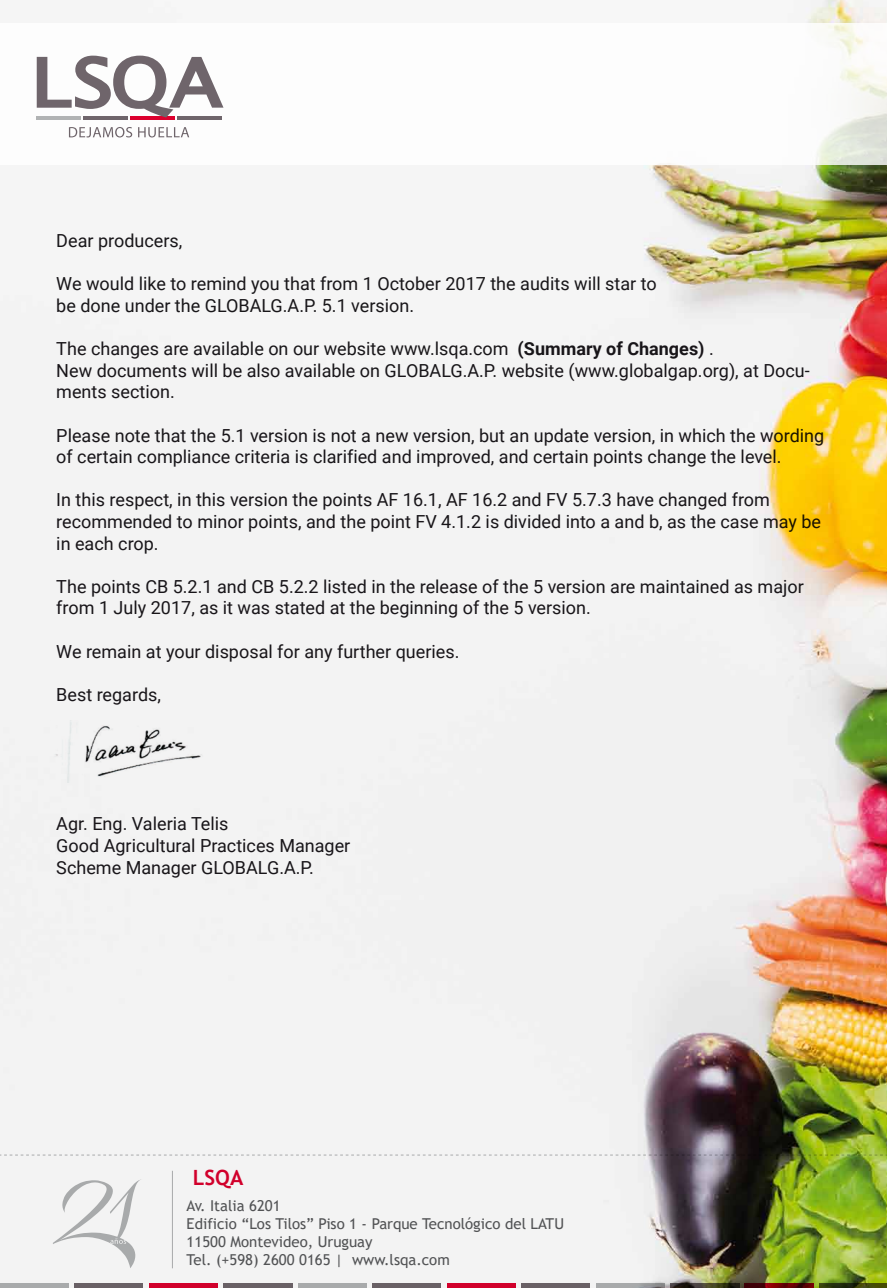
<style>
.page{position:relative;width:887px;height:1288px;background:#fff}
.page>*{position:absolute;margin:0;border:0;box-sizing:border-box;transform-origin:0 0}
.t1{font:700 21px "Trebuchet MS";color:#dc002e}
.t2{font:18px/21.6px "Roboto";color:#1a171b}
.t3{font:15px/18px "Trebuchet MS";color:#57585a}
.s1{font-weight:700}
</style>
<div class="page">
<img style="left:0;top:0;width:886px;height:1288px">
<div style="left:0;top:24px;width:886px;height:141px;background:#fff"></div>
<svg style="left:69px;top:127px;width:63px;height:10px"></svg>
<svg style="left:138px;top:127px;width:51px;height:10px"></svg>
<hr style="left:36px;top:116px;width:45px;height:3px;background:#b1b3b4">
<hr style="left:177px;top:116px;width:44px;height:3px;background:#6f656b">
<hr style="left:83px;top:116px;width:44px;height:3px;background:#6f656b">
<hr style="left:130px;top:116px;width:44px;height:3px;background:#dc002e">
<svg style="left:37px;top:56px;width:186px;height:61px"></svg>
<p class="t2" style="left:56px;top:229px;width:127px">Dear producers,</p>
<p class="t2" style="left:56px;top:272px;width:601px">We would like to remind you that from 1 October 2017 the audits will star to be done under the GLOBALG.A.P. 5.1 version.</p>
<p class="t2" style="left:56px;top:337px;width:754px">The changes are available on our website www.lsqa.com <span class="s1">(Summary of Changes)</span> .<br>New documents will be also available on GLOBALG.A.P. website (www.globalgap.org), at Docu&shy;ments section.</p>
<p class="t2" style="left:56px;top:424px;width:769px">Please note that the 5.1 version is not a new version, but an update version, in which the wording of certain compliance criteria is clarified and improved, and certain points change the level.</p>
<p class="t2" style="left:56px;top:488px;width:766px">In this respect, in this version the points AF 16.1, AF 16.2 and FV 5.7.3 have changed from recommended to minor points, and the point FV 4.1.2 is divided into a and b, as the case may be in each crop.</p>
<p class="t2" style="left:56px;top:575px;width:748px">The points CB 5.2.1 and CB 5.2.2 listed in the release of the 5 version are maintained as major from 1 July 2017, as it was stated at the beginning of the 5 version.</p>
<p class="t2" style="left:56px;top:640px;width:404px">We remain at your disposal for any further queries.</p>
<p class="t2" style="left:56px;top:683px;width:106px">Best regards,</p>
<p class="t2" style="left:56px;top:812px;width:295px">Agr. Eng. Valeria Telis<br>Good Agricultural Practices Manager<br>Scheme Manager GLOBALG.A.P.</p>
<p class="t1" style="left:193px;top:1164px;width:52px">LSQA</p>
<p class="t3" style="left:186px;top:1196px;width:379px">Av. Italia 6201<br>Edificio “Los Tilos” Piso 1 - Parque Tecnológico del LATU 11500 Montevideo, Uruguay<br>Tel. (+598) 2600 0165 | www.lsqa.com</p>
</div>
